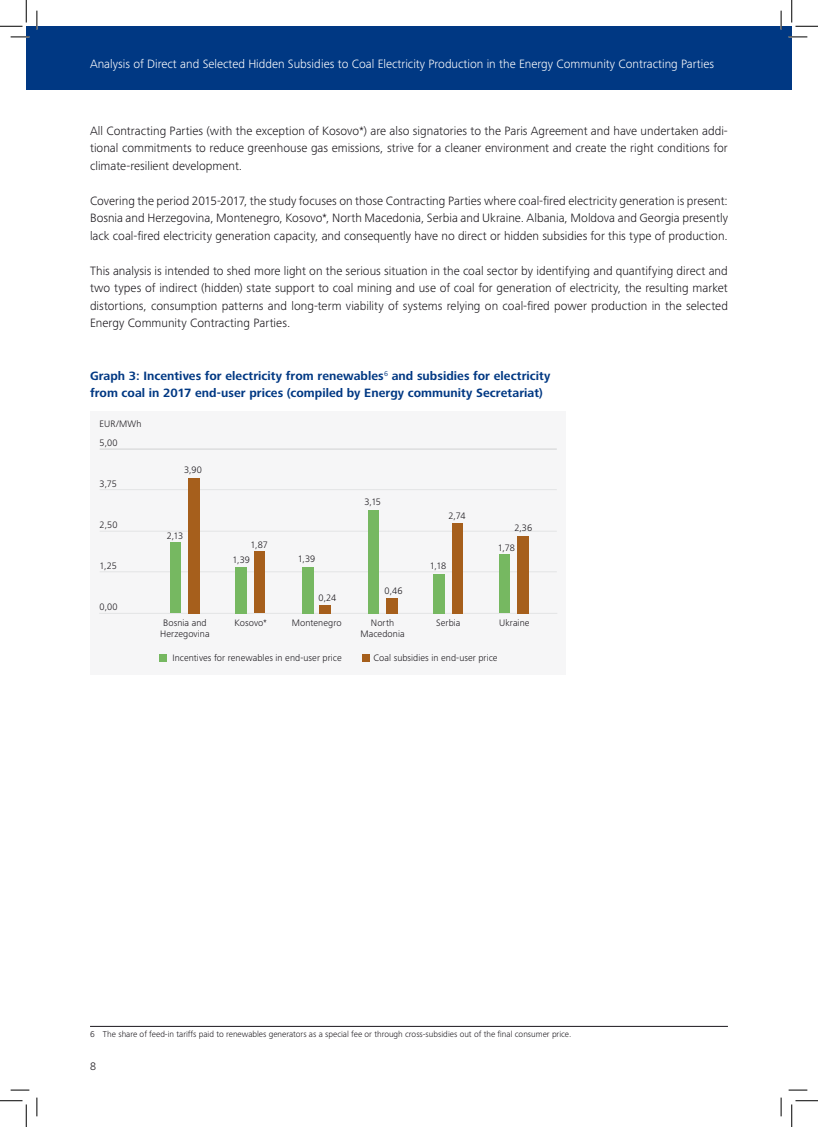
<style>
.page{position:relative;width:818px;height:1127px;background:#fff}
.page>*{position:absolute;margin:0;border:0;box-sizing:border-box;transform-origin:0 0}
.Teksti{font:300 12.5px/17.5px "Frutiger Next Pro";letter-spacing:.005em;color:#1a171c;text-align:justify}
.Teksti-2{font:700 12.5px/17.5px "Frutiger Next Pro";letter-spacing:.005em;color:#003883}
.t1{font:300 12.5px "Frutiger Next Pro";color:#fff}
.t2{font:300 11.25px "Frutiger Next Pro";color:#1a171c}
.t3{font:300 9.62px/11.6px "Frutiger Next Pro";letter-spacing:.005em;color:#1a171c;text-align:center}
.Footnotes{font:300 8.75px "Frutiger Next Pro";color:#1a171c}
</style>
<div class="page">
<div style="left:26px;top:26px;width:766px;height:64px;background:#003883"></div>
<hr style="left:90px;top:1025px;width:638px;height:1px;background:#1a171c">
<div style="left:90px;top:411px;width:475px;height:263px;background:#f6f6f7"></div>
<hr style="left:100px;top:571px;width:457px;height:1px;background:#e3e4e5">
<hr style="left:100px;top:531px;width:457px;height:1px;background:#e3e4e5">
<hr style="left:100px;top:489px;width:457px;height:1px;background:#e3e4e5">
<hr style="left:100px;top:448px;width:457px;height:1px;background:#d0d1d2">
<hr style="left:100px;top:613px;width:457px;height:1px;background:#e3e4e5">
<div style="left:188px;top:478px;width:12px;height:135px;background:#a65f1c"></div>
<div style="left:170px;top:542px;width:11px;height:71px;background:#76b861"></div>
<div style="left:254px;top:551px;width:11px;height:62px;background:#a65f1c"></div>
<div style="left:235px;top:567px;width:12px;height:46px;background:#76b861"></div>
<div style="left:319px;top:604px;width:12px;height:9px;background:#a65f1c"></div>
<div style="left:302px;top:567px;width:11px;height:46px;background:#76b861"></div>
<div style="left:386px;top:598px;width:12px;height:15px;background:#a65f1c"></div>
<div style="left:368px;top:510px;width:11px;height:103px;background:#76b861"></div>
<div style="left:452px;top:522px;width:11px;height:91px;background:#a65f1c"></div>
<div style="left:433px;top:574px;width:12px;height:39px;background:#76b861"></div>
<div style="left:517px;top:535px;width:12px;height:78px;background:#a65f1c"></div>
<div style="left:499px;top:554px;width:11px;height:59px;background:#76b861"></div>
<div style="left:159px;top:653px;width:8px;height:8px;background:#76b861"></div>
<div style="left:362px;top:653px;width:8px;height:8px;background:#a65f1c"></div>
<svg style="left:11px;top:36px;width:18px;height:2px"></svg>
<svg style="left:788px;top:36px;width:19px;height:2px"></svg>
<svg style="left:11px;top:1089px;width:18px;height:1px"></svg>
<svg style="left:788px;top:1089px;width:19px;height:1px"></svg>
<svg style="left:36px;top:11px;width:2px;height:18px"></svg>
<svg style="left:36px;top:1097px;width:2px;height:18px"></svg>
<svg style="left:780px;top:11px;width:2px;height:18px"></svg>
<svg style="left:780px;top:1097px;width:2px;height:18px"></svg>
<svg style="left:0;top:0;width:27px;height:27px"></svg>
<svg style="left:0;top:1100px;width:27px;height:26px"></svg>
<svg style="left:791px;top:0;width:27px;height:27px"></svg>
<svg style="left:791px;top:1100px;width:27px;height:26px"></svg>
<p class="t1" style="left:90px;top:57px;width:625px">Analysis of Direct and Selected Hidden Subsidies to Coal Electricity Production in the Energy Community Contracting Parties</p>
<p class="Teksti" style="left:90px;top:122px;width:639px">All Contracting Parties (with the exception of Kosovo*) are also signatories to the Paris Agreement and have undertaken addi&shy;tional commitments to reduce greenhouse gas emissions, strive for a cleaner environment and create the right conditions for climate-resilient development.</p>
<p class="Teksti" style="left:90px;top:192px;width:639px">Covering the period 2015-2017, the study focuses on those Contracting Parties where coal-fired electricity generation is present:<br>Bosnia and Herzegovina, Montenegro, Kosovo*, North Macedonia, Serbia and Ukraine. Albania, Moldova and Georgia presently lack coal-fired electricity generation capacity, and consequently have no direct or hidden subsidies for this type of production.</p>
<p class="Teksti" style="left:90px;top:262px;width:639px">This analysis is intended to shed more light on the serious situation in the coal sector by identifying and quantifying direct and two types of indirect (hidden) state support to coal mining and use of coal for generation of electricity, the resulting market distortions, consumption patterns and long-term viability of systems relying on coal-fired power production in the selected Energy Community Contracting Parties.</p>
<p class="Teksti-2" style="left:90px;top:367px;width:462px">Graph 3: Incentives for electricity from renewables<sup>6</sup> and subsidies for electricity from coal in 2017 end-user prices (compiled by Energy community Secretariat)</p>
<p class="t3" style="left:100px;top:417px;width:43px">EUR/MWh</p>
<p class="t3" style="left:100px;top:436px;width:20px">5,00</p>
<p class="t3" style="left:100px;top:477px;width:19px">3,75</p>
<p class="t3" style="left:100px;top:518px;width:19px">2,50</p>
<p class="t3" style="left:100px;top:559px;width:19px">1,25</p>
<p class="t3" style="left:100px;top:600px;width:20px">0,00</p>
<p class="t3" style="left:184px;top:464px;width:19px">3,90</p>
<p class="t3" style="left:167px;top:529px;width:18px">2,13</p>
<p class="t3" style="left:250px;top:538px;width:19px">1,87</p>
<p class="t3" style="left:233px;top:554px;width:19px">1,39</p>
<p class="t3" style="left:298px;top:553px;width:19px">1,39</p>
<p class="t3" style="left:319px;top:592px;width:19px">0,24</p>
<p class="t3" style="left:364px;top:496px;width:18px">3,15</p>
<p class="t3" style="left:385px;top:585px;width:20px">0,46</p>
<p class="t3" style="left:448px;top:509px;width:18px">2,74</p>
<p class="t3" style="left:430px;top:560px;width:18px">1,18</p>
<p class="t3" style="left:514px;top:521px;width:19px">2,36</p>
<p class="t3" style="left:498px;top:541px;width:19px">1,78</p>
<p class="t3" style="left:160px;top:616px;width:51px">Bosnia and<br>Herzegovina</p>
<p class="t3" style="left:235px;top:616px;width:34px">Kosovo*</p>
<p class="t3" style="left:292px;top:616px;width:51px">Montenegro</p>
<p class="t3" style="left:360px;top:616px;width:46px">North<br>Macedonia</p>
<p class="t3" style="left:436px;top:616px;width:26px">Serbia</p>
<p class="t3" style="left:499px;top:616px;width:32px">Ukraine</p>
<p class="t3" style="left:172px;top:651px;width:171px">Incentives for renewables in end-user price</p>
<p class="t3" style="left:373px;top:651px;width:126px">Coal subsidies in end-user price</p>
<p class="Footnotes" style="left:90px;top:1028px;width:483px">6 The share of feed-in tariffs paid to renewables generators as a special fee or through cross-subsidies out of the final consumer price.</p>
<p class="t2" style="left:90px;top:1059px;width:7px">8</p>
</div>
